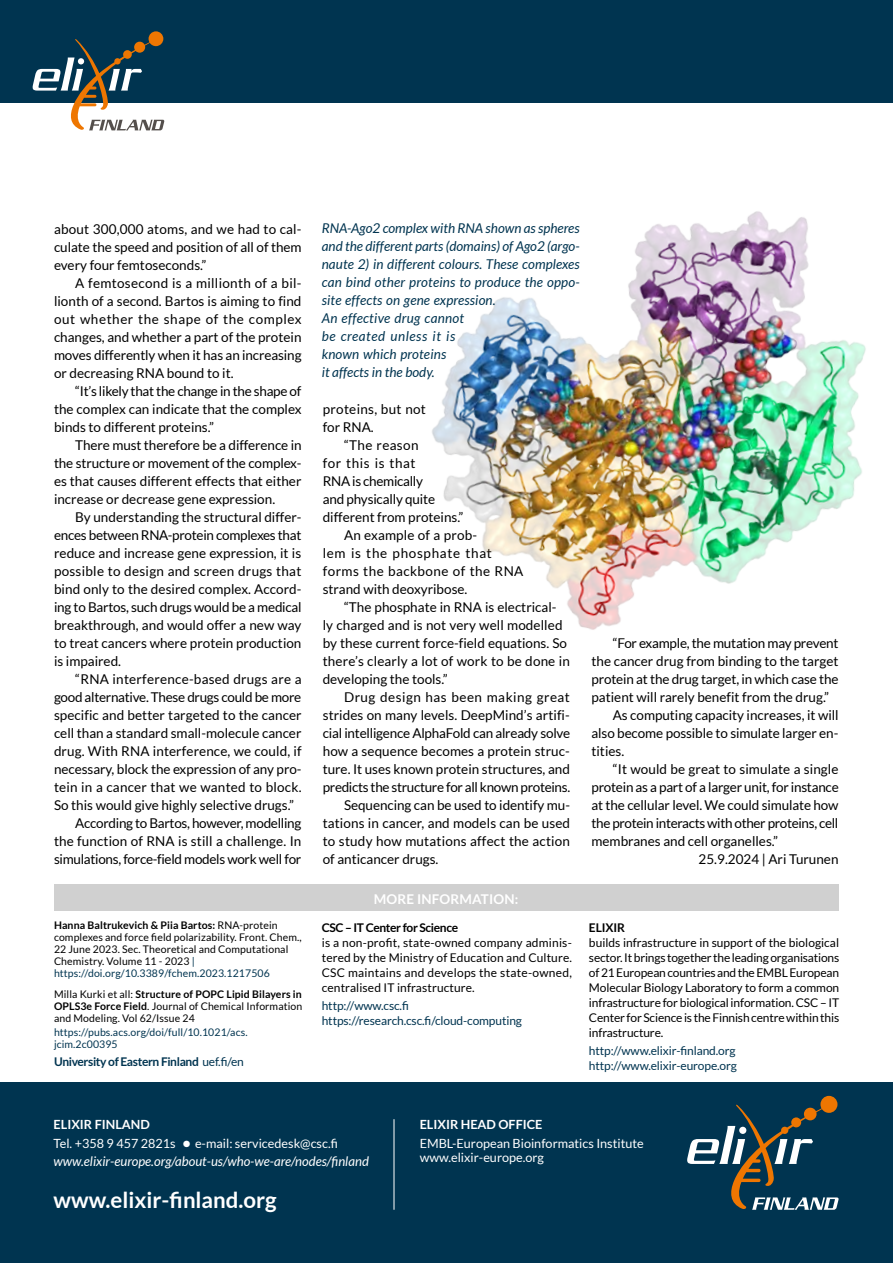
<style>
.page{position:relative;width:893px;height:1263px;background:#fff}
.page>*{position:absolute;margin:0;border:0;box-sizing:border-box;transform-origin:0 0}
.t1{font:700 22.2px "Lato";color:#fff}
.t2{font:13.5px/18px "Lato";color:#000;text-align:justify}
.t3{font:italic 13.5px/18px "Lato";letter-spacing:.01em;color:#003450}
.t4{font:13.5px "Lato";letter-spacing:-.02em;color:#000}
.t5{font:13.5px "Lato";letter-spacing:-.025em;color:#000}
.t6{font:13.5px/18px "Lato";letter-spacing:.02em;color:#000}
.t7{font:13.5px "Lato";letter-spacing:.035em;color:#000}
.t8{font:13.5px "Lato";letter-spacing:.03em;color:#000}
.t9{font:13.5px "Lato";letter-spacing:.05em;color:#000}
.t10{font:700 13.5px "Lato";letter-spacing:.01em;color:#fff}
.t11{font:13.5px "Lato";letter-spacing:.04em;color:#000}
.t12{font:13.5px "Lato";letter-spacing:.025em;color:#000}
.t13{font:italic 13.2px "Lato";color:#fff}
.t14{font:12.6px/18.5px "Lato";color:#fff}
.t15{font:700 12.6px "Lato";color:#fff}
.t16{font:12px/15px "Lato";letter-spacing:-.01em;color:#000;text-align:justify}
.t17{font:12px/15px "Lato";letter-spacing:-.01em;color:#003450}
.t18{font:700 12px "Lato";letter-spacing:-.03em;color:#003450}
.t19{font:700 12px "Lato";letter-spacing:-.03em;color:#000}
.t20{font:10.5px/12px "Lato";letter-spacing:.01em;color:#000}
.t21{font:10.5px/12px "Lato";letter-spacing:.01em;color:#003450}
.s1{font-weight:700}
.s2{color:#003450}
.s3{font-weight:400}
</style>
<div class="page">
<div style="left:0;top:0;width:893px;height:102px;background:#003450"></div>
<svg style="left:33px;top:31px;width:132px;height:100px"></svg>
<div style="left:54px;top:884px;width:785px;height:27px;background:#d0d0d0"></div>
<div style="left:0;top:1083px;width:893px;height:180px;background:#003450"></div>
<hr style="left:393px;top:1119px;width:1px;height:91px;background:#fff">
<svg style="left:687px;top:1096px;width:152px;height:114px"></svg>
<img style="left:432px;top:211px;width:434px;height:419px">
<p class="t2" style="left:54px;top:220px;width:249px">about 300,000 atoms, and we had to cal&shy;culate the speed and position of all of them every four femtoseconds.”</p>
<p class="t2" style="left:54px;top:274px;width:249px;text-indent:21px">A femtosecond is a millionth of a bil&shy;lionth of a second. Bartos is aiming to find out whether the shape of the complex changes, and whether a part of the protein moves differently when it has an increasing or decreasing RNA bound to it.</p>
<p class="t2" style="left:54px;top:382px;width:249px;text-indent:21px">“It’s likely that the change in the shape of the complex can indicate that the complex binds to different proteins.”</p>
<p class="t2" style="left:54px;top:436px;width:249px;text-indent:21px">There must therefore be a difference in the structure or movement of the complex&shy;es that causes different effects that either increase or decrease gene expression.</p>
<p class="t2" style="left:54px;top:508px;width:249px;text-indent:21px">By understanding the structural differ&shy;ences between RNA-protein complexes that reduce and increase gene expression, it is possible to design and screen drugs that bind only to the desired complex. Accord&shy;ing to Bartos, such drugs would be a medical breakthrough, and would offer a new way to treat cancers where protein production is impaired.</p>
<p class="t6" style="left:75px;top:670px;width:228px">“RNA interference-based drugs are a</p>
<p class="t4" style="left:54px;top:689px;width:249px">good alternative. These drugs could be more</p>
<p class="t2" style="left:54px;top:706px;width:249px">specific and better targeted to the cancer</p>
<p class="t2" style="left:54px;top:724px;width:249px">cell than a standard small-molecule cancer</p>
<p class="t2" style="left:54px;top:742px;width:249px">drug. With RNA interference, we could, if</p>
<p class="t2" style="left:54px;top:760px;width:249px">necessary, block the expression of any pro-</p>
<p class="t2" style="left:54px;top:778px;width:249px">tein in a cancer that we wanted to block.</p>
<p class="t2" style="left:54px;top:796px;width:241px">So this would give highly selective drugs.”</p>
<p class="t4" style="left:75px;top:815px;width:228px">According to Bartos, however, modelling</p>
<p class="t2" style="left:54px;top:832px;width:249px">the function of RNA is still a challenge. In</p>
<p class="t4" style="left:54px;top:851px;width:249px">simulations, force-field models work well for</p>
<p class="t20" style="left:54px;top:919px;width:249px"><span class="s1">Hanna Baltrukevich &amp; Piia Bartos:</span> RNA-protein complexes and force field polarizability. Front. Chem., 22 June 2023. Sec. Theoretical and Computational Chemistry. Volume 11 - 2023 <span class="s2">| https://doi.org/10.3389/fchem.2023.1217506</span></p>
<p class="t20" style="left:54px;top:988px;width:250px;text-align:justify">Milla Kurki et all: <span class="s1">Structure of POPC Lipid Bilayers in OPLS3e Force Field</span>. Journal of Chemical Information and Modeling. Vol 62/Issue 24</p>
<p class="t21" style="left:54px;top:1026px;width:195px">https://pubs.acs.org/doi/full/10.1021/acs. jcim.2c00395</p>
<p class="t18" style="left:54px;top:1055px;width:191px">University of Eastern Finland <span class="s3">uef.fi/en</span></p>
<p class="t3" style="left:322px;top:220px;width:260px">RNA-Ago2 complex with RNA shown as spheres and the different parts (domains) of Ago2 (argo&shy;naute 2) in different colours. These complexes can bind other proteins to produce the oppo&shy;site effects on gene expression.<br>An effective drug cannot<br>be created unless it is<br>known which proteins<br>it affects in the body.</p>
<p class="t6" style="left:323px;top:400px;width:105px">proteins, but not for RNA.</p>
<p class="t12" style="left:344px;top:437px;width:76px">“The reason</p>
<p class="t11" style="left:323px;top:455px;width:94px">for this is that</p>
<p class="t4" style="left:323px;top:473px;width:102px">RNA is chemically</p>
<p class="t2" style="left:323px;top:490px;width:114px">and physically quite</p>
<p class="t2" style="left:323px;top:508px;width:142px">different from proteins.”</p>
<p class="t2" style="left:344px;top:526px;width:135px">An example of a prob-</p>
<p class="t9" style="left:323px;top:545px;width:171px">lem is the phosphate that</p>
<p class="t8" style="left:323px;top:563px;width:202px">forms the backbone of the RNA</p>
<p class="t2" style="left:323px;top:580px;width:146px">strand with deoxyribose.</p>
<p class="t2" style="left:344px;top:598px;width:214px">“The phosphate in RNA is electrical-</p>
<p class="t2" style="left:323px;top:616px;width:241px">ly charged and is not very well modelled</p>
<p class="t2" style="left:323px;top:634px;width:246px">by these current force-field equations. So</p>
<p class="t2" style="left:323px;top:652px;width:249px">there’s clearly a lot of work to be done in</p>
<p class="t2" style="left:323px;top:670px;width:126px">developing the tools.”</p>
<p class="t7" style="left:344px;top:689px;width:227px">Drug design has been making great</p>
<p class="t2" style="left:323px;top:706px;width:249px">strides on many levels. DeepMind’s artifi-</p>
<p class="t2" style="left:323px;top:724px;width:249px">cial intelligence AlphaFold can already solve</p>
<p class="t2" style="left:323px;top:742px;width:249px">how a sequence becomes a protein struc-</p>
<p class="t2" style="left:323px;top:760px;width:249px">ture. It uses known protein structures, and</p>
<p class="t5" style="left:323px;top:779px;width:249px">predicts the structure for all known proteins.</p>
<p class="t2" style="left:344px;top:796px;width:228px">Sequencing can be used to identify mu-</p>
<p class="t2" style="left:323px;top:814px;width:249px">tations in cancer, and models can be used</p>
<p class="t2" style="left:323px;top:832px;width:249px">to study how mutations affect the action</p>
<p class="t2" style="left:323px;top:850px;width:117px">of anticancer drugs.</p>
<p class="t4" style="left:613px;top:635px;width:227px">“For example, the mutation may prevent</p>
<p class="t2" style="left:591px;top:652px;width:249px">the cancer drug from binding to the target</p>
<p class="t2" style="left:591px;top:670px;width:249px">protein at the drug target, in which case the</p>
<p class="t2" style="left:591px;top:688px;width:239px">patient will rarely benefit from the drug.”</p>
<p class="t2" style="left:613px;top:706px;width:227px">As computing capacity increases, it will</p>
<p class="t2" style="left:591px;top:724px;width:248px">also become possible to simulate larger en-</p>
<p class="t2" style="left:591px;top:742px;width:34px">tities.</p>
<p class="t2" style="left:613px;top:760px;width:227px">“It would be great to simulate a single</p>
<p class="t4" style="left:591px;top:779px;width:249px">protein as a part of a larger unit, for instance</p>
<p class="t2" style="left:591px;top:796px;width:249px">at the cellular level. We could simulate how</p>
<p class="t5" style="left:591px;top:815px;width:248px">the protein interacts with other proteins, cell</p>
<p class="t2" style="left:591px;top:832px;width:188px">membranes and cell organelles.”</p>
<p class="t2" style="left:699px;top:850px;width:141px">25.9.2024 | Ari Turunen</p>
<p class="t10" style="left:374px;top:891px;width:146px">MORE INFORMATION:</p>
<p class="t19" style="left:322px;top:920px;width:138px">CSC – IT Center for Science</p>
<p class="t16" style="left:322px;top:935px;width:252px">is a non-profit, state-owned company adminis&shy;tered by the Ministry of Education and Culture.<br>CSC maintains and develops the state-owned, centralised IT infrastructure.</p>
<p class="t17" style="left:322px;top:998px;width:202px">http://www.csc.fi https://research.csc.fi/cloud-computing</p>
<p class="t19" style="left:589px;top:920px;width:38px">ELIXIR</p>
<p class="t16" style="left:589px;top:935px;width:252px">builds infrastructure in support of the biological sector. It brings together the leading organisations of 21 European countries and the EMBL European Molecular Biology Laboratory to form a common infrastructure for biological information. CSC – IT Center for Science is the Finnish centre within this infrastructure.</p>
<p class="t17" style="left:589px;top:1043px;width:150px">http://www.elixir-finland.org http://www.elixir-europe.org</p>
<p class="t14" style="left:54px;top:1115px;width:286px"><span class="s1">ELIXIR FINLAND<br></span>Tel. +358 9 457 2821s ● e-mail: servicedesk@csc.fi</p>
<p class="t13" style="left:54px;top:1154px;width:317px">www.elixir-europe.org/about-us/who-we-are/nodes/finland</p>
<h1 class="t1" style="left:54px;top:1187px;width:225px">www.elixir-finland.org</h1>
<p class="t15" style="left:420px;top:1117px;width:124px">ELIXIR HEAD OFFICE</p>
<p class="t14" style="left:420px;top:1136px;width:226px;line-height:14.1px">EMBL-European Bioinformatics Institute www.elixir-europe.org</p>
</div>
